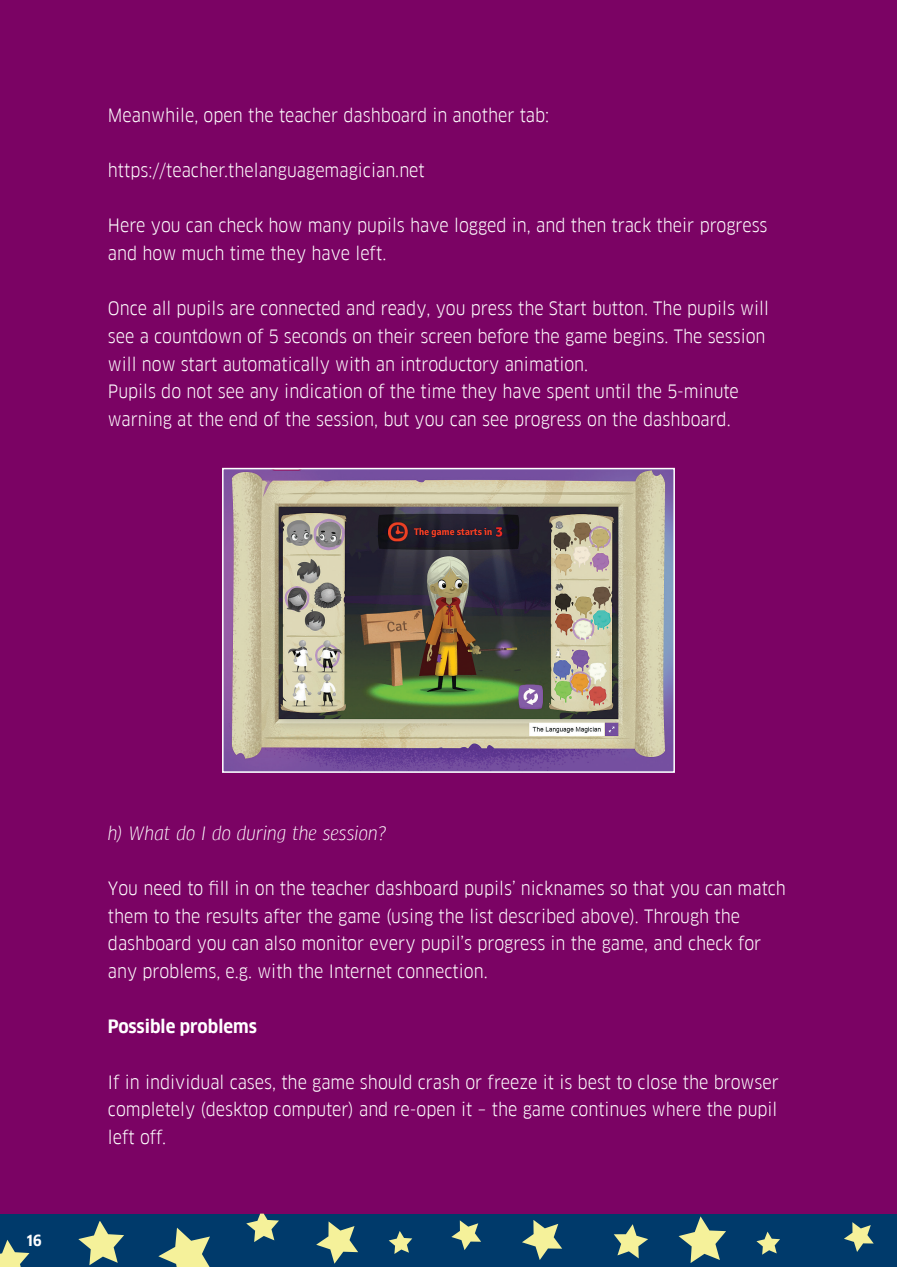
<style>
.page{position:relative;width:897px;height:1267px;background:#fff}
.page>*{position:absolute;margin:0;border:0;box-sizing:border-box;transform-origin:0 0}
.t1{font:18px/27.6px "Goethe FF Clan";color:#fff}
.t2{font:italic 18px "Goethe FF Clan";color:#fff}
.t3{font:700 18px "Goethe FF Clan";color:#fff}
.t4{font:700 15px "Goethe FF Clan";color:#fff}
</style>
<div class="page">
<div style="left:0;top:0;width:896px;height:1266px;background:#7b0364"></div>
<div style="left:0;top:1213px;width:895px;height:53px;background:#003a6b"></div>
<svg style="left:78px;top:1221px;width:46px;height:44px"></svg>
<svg style="left:158px;top:1227px;width:52px;height:39px"></svg>
<svg style="left:246px;top:1213px;width:33px;height:28px"></svg>
<svg style="left:316px;top:1221px;width:42px;height:42px"></svg>
<svg style="left:388px;top:1231px;width:24px;height:22px"></svg>
<svg style="left:451px;top:1220px;width:30px;height:30px"></svg>
<svg style="left:522px;top:1220px;width:40px;height:39px"></svg>
<svg style="left:614px;top:1224px;width:34px;height:34px"></svg>
<svg style="left:678px;top:1216px;width:48px;height:46px"></svg>
<svg style="left:756px;top:1231px;width:24px;height:23px"></svg>
<svg style="left:844px;top:1222px;width:29px;height:29px"></svg>
<hr style="left:895px;top:1213px;width:1px;height:53px;background:#003a6b">
<img style="left:225px;top:471px;width:446px;height:298px">
<div style="left:222px;top:468px;width:452px;height:304px;border:2px solid #fff"></div>
<svg style="left:0;top:1240px;width:29px;height:27px"></svg>
<p class="t1" style="left:108px;top:101px;width:443px">Meanwhile, open the teacher dashboard in another tab:</p>
<p class="t1" style="left:108px;top:157px;width:318px">https://teacher.thelanguagemagician.net</p>
<p class="t1" style="left:108px;top:212px;width:661px">Here you can check how many pupils have logged in, and then track their progress and how much time they have left.</p>
<p class="t1" style="left:108px;top:295px;width:662px">Once all pupils are connected and ready, you press the Start button. The pupils will see a countdown of 5 seconds on their screen before the game begins. The session will now start automatically with an introductory animation.</p>
<p class="t1" style="left:108px;top:377px;width:632px">Pupils do not see any indication of the time they have spent until the 5-minute warning at the end of the session, but you can see progress on the dashboard.</p>
<p class="t4" style="left:27px;top:1231px;width:16px">16</p>
<p class="t2" style="left:108px;top:822px;width:280px">h) What do I do during the session?</p>
<p class="t1" style="left:108px;top:874px;width:679px">You need to fill in on the teacher dashboard pupils’ nicknames so that you can match them to the results after the game (using the list described above). Through the dashboard you can also monitor every pupil’s progress in the game, and check for any problems, e.g. with the Internet connection.</p>
<p class="t3" style="left:108px;top:1016px;width:150px">Possible problems</p>
<p class="t1" style="left:108px;top:1067px;width:672px;text-align:justify">If in individual cases, the game should crash or freeze it is best to close the browser completely (desktop computer) and re-open it – the game continues where the pupil left off.</p>
</div>
